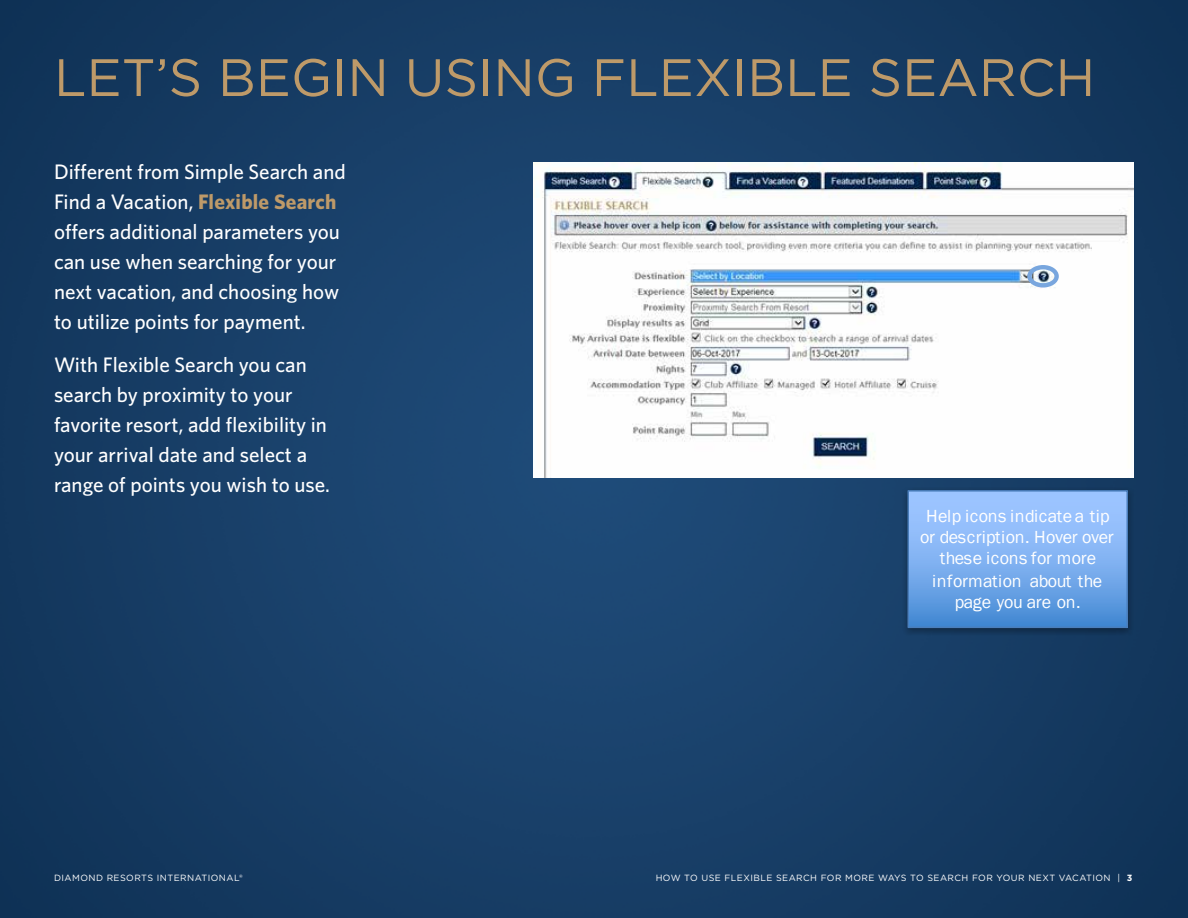
<style>
.page{position:relative;width:1188px;height:918px;background:#fff}
.page>*{position:absolute;margin:0;border:0;box-sizing:border-box;transform-origin:0 0}
.t1{font:52.5px "Gotham";color:#be9a69}
.t2{font:500 21px/30px "Whitney";color:#fff}
.t3{font:18px/21.5px "Franklin Gothic";letter-spacing:.005em;color:#fff;text-align:center}
.t4{font:9px "Gotham";letter-spacing:.05em;color:#fff}
.s1{font-weight:700;color:#be9a69}
.s2{font-weight:700}
</style>
<div class="page">
<img style="left:0;top:0;width:1188px;height:918px">
<img style="left:534px;top:162px;width:600px;height:315px">
<svg style="left:1027px;top:265px;width:32px;height:23px"></svg>
<img style="left:902px;top:487px;width:232px;height:149px">
<img style="left:902px;top:496px;width:232px;height:137px">
<svg style="left:911px;top:493px;width:214px;height:132px;background:#7baeee"></svg>
<div style="left:908px;top:490px;width:220px;height:138px;border:2px solid #4a7ebb"></div>
<h1 class="t1" style="left:54px;top:44px;width:1043px">LET’S BEGIN USING FLEXIBLE SEARCH</h1>
<p class="t2" style="left:54px;top:156px;width:293px">Different from Simple Search and<br>Find a Vacation, <span class="s1">Flexible Search </span>offers additional parameters you can use when searching for your next vacation, and choosing how to utilize points for payment.</p>
<p class="t2" style="left:54px;top:350px;width:277px">With Flexible Search you can search by proximity to your favorite resort, add flexibility in your arrival date and select a range of points you wish to use.</p>
<p class="t3" style="left:920px;top:506px;width:195px">Help icons indicate a tip or description. Hover over these icons for more information about the page you are on.</p>
<p class="t4" style="left:54px;top:872px;width:190px">DIAMOND RESORTS INTERNATIONAL®</p>
<p class="t4" style="left:656px;top:872px;width:478px">HOW TO USE FLEXIBLE SEARCH FOR MORE WAYS TO SEARCH FOR YOUR NEXT VACATION | <span class="s2">3</span></p>
</div>
